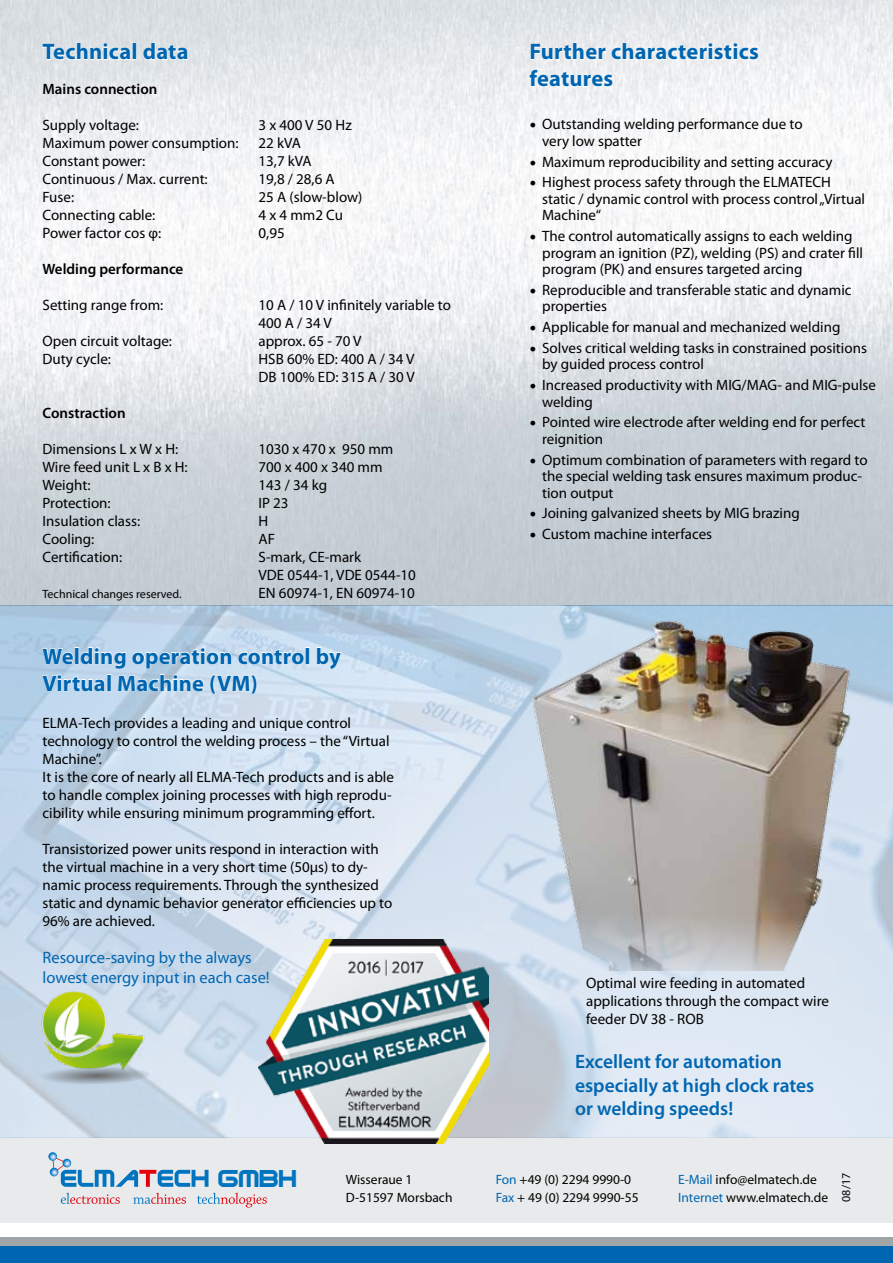
<style>
.page{position:relative;width:893px;height:1263px;background:#fff}
.page>*{position:absolute;margin:0;border:0;box-sizing:border-box;transform-origin:0 0}
.t1{font:25.95px "Terminator Two";color:#0074be}
.t2{font:700 22.5px/27px "Myriad Pro";letter-spacing:.01em;color:#0066b1}
.t3{font:600 19.5px/23.4px "Myriad Pro";color:#0066b1}
.t4{font:16.5px/19.8px "Myriad Pro";color:#0066b1}
.t5{font:15px/18px "Myriad Pro";color:#000}
.t6{font:600 15px "Myriad Pro";color:#000}
.t7{font:13.5px/18px "Myriad Pro";color:#000}
.t8{font:12px "Myriad Pro";color:#000}
.s1{font-family:"Minion Pro";font-size:18px}
.s2{color:#0066b1}
</style>
<div class="page">
<div style="left:0;top:1246px;width:893px;height:17px;background:#0066b1"></div>
<div style="left:0;top:1237px;width:893px;height:9px;background:#a0a5a7"></div>
<div style="left:0;top:1137px;width:893px;height:86px;background:#e8eaeb"></div>
<img style="left:0;top:0;width:893px;height:1137px">
<svg style="left:61px;top:1193px;width:59px;height:11px"></svg>
<svg style="left:133px;top:1193px;width:53px;height:11px"></svg>
<svg style="left:197px;top:1193px;width:70px;height:14px"></svg>
<svg style="left:48px;top:1152px;width:161px;height:35px"></svg>
<img style="left:529px;top:618px;width:326px;height:352px">
<img style="left:34px;top:978px;width:116px;height:116px">
<img style="left:259px;top:940px;width:229px;height:203px">
<svg style="left:42px;top:43px;width:89px;height:17px"></svg>
<div style="left:133px;top:43px;width:3px;height:16px;border:1px solid #fff"></div>
<svg style="left:143px;top:43px;width:45px;height:17px"></svg>
<svg style="left:530px;top:43px;width:229px;height:17px"></svg>
<svg style="left:529px;top:69px;width:84px;height:18px"></svg>
<div style="left:306px;top:648px;width:3px;height:16px;border:1px solid #fff"></div>
<svg style="left:316px;top:647px;width:26px;height:22px"></svg>
<svg style="left:42px;top:647px;width:262px;height:47px;background:#cddeef"></svg>
<h2 class="t2" style="left:43px;top:38px;width:148px">Technical data</h2>
<p class="t6" style="left:43px;top:79px;width:116px">Mains connection</p>
<p class="t5" style="left:43px;top:115px;width:98px">Supply voltage:</p>
<p class="t5" style="left:259px;top:115px;width:95px">3 x 400 V 50 Hz</p>
<p class="t5" style="left:43px;top:133px;width:198px">Maximum power consumption:</p>
<p class="t5" style="left:259px;top:133px;width:44px">22 kVA</p>
<p class="t5" style="left:43px;top:151px;width:104px">Constant power:</p>
<p class="t5" style="left:259px;top:151px;width:55px">13,7 kVA</p>
<p class="t5" style="left:43px;top:169px;width:167px">Continuous / Max. current:</p>
<p class="t5" style="left:259px;top:169px;width:78px">19,8 / 28,6 A</p>
<p class="t5" style="left:43px;top:187px;width:33px">Fuse:</p>
<p class="t5" style="left:259px;top:187px;width:105px">25 A (slow-blow)</p>
<p class="t5" style="left:43px;top:205px;width:114px">Connecting cable:</p>
<p class="t5" style="left:259px;top:205px;width:86px">4 x 4 mm2 Cu</p>
<p class="t5" style="left:43px;top:223px;width:120px">Power factor cos φ:</p>
<p class="t5" style="left:259px;top:223px;width:28px">0,95</p>
<p class="t6" style="left:43px;top:259px;width:142px">Welding performance</p>
<p class="t5" style="left:43px;top:295px;width:122px">Setting range from:</p>
<p class="t5" style="left:259px;top:295px;width:194px">10 A / 10 V infinitely variable to<br>400 A / 34 V</p>
<p class="t5" style="left:43px;top:331px;width:131px">Open circuit voltage:</p>
<p class="t5" style="left:259px;top:331px;width:105px">approx. 65 - 70 V</p>
<p class="t5" style="left:43px;top:349px;width:70px">Duty cycle:</p>
<p class="t5" style="left:259px;top:349px;width:158px">HSB 60% ED: 400 A / 34 V<br>DB 100% ED: 315 A / 30 V</p>
<p class="t6" style="left:43px;top:403px;width:85px">Constraction</p>
<p class="t5" style="left:43px;top:439px;width:137px">Dimensions L x W x H:</p>
<p class="t5" style="left:259px;top:439px;width:136px">1030 x 470 x 950 mm</p>
<p class="t5" style="left:43px;top:457px;width:147px">Wire feed unit L x B x H:</p>
<p class="t5" style="left:259px;top:457px;width:126px">700 x 400 x 340 mm</p>
<p class="t5" style="left:43px;top:475px;width:49px">Weight:</p>
<p class="t5" style="left:259px;top:475px;width:70px">143 / 34 kg</p>
<p class="t5" style="left:43px;top:493px;width:70px">Protection:</p>
<p class="t5" style="left:259px;top:493px;width:32px">IP 23</p>
<p class="t5" style="left:43px;top:511px;width:99px">Insulation class:</p>
<p class="t5" style="left:259px;top:511px;width:11px">H</p>
<p class="t5" style="left:43px;top:529px;width:53px">Cooling:</p>
<p class="t5" style="left:259px;top:529px;width:18px">AF</p>
<p class="t5" style="left:43px;top:547px;width:81px">Certification:</p>
<p class="t5" style="left:259px;top:547px;width:159px">S-mark, CE-mark<br>VDE 0544-1, VDE 0544-10</p>
<p class="t8" style="left:43px;top:586px;width:141px">Technical changes reserved.</p>
<p class="t5" style="left:259px;top:583px;width:158px">EN 60974-1, EN 60974-10</p>
<h2 class="t2" style="left:43px;top:642px;width:300px">Welding operation control by<br>Virtual Machine (VM)</h2>
<p class="t5" style="left:43px;top:713px;width:353px">ELMA-Tech provides a leading and unique control technology to control the welding process – the “Virtual Machine”.<br>It is the core of nearly all ELMA-Tech products and is able to handle complex joining processes with high reprodu&shy;cibility while ensuring minimum programming effort.</p>
<p class="t5" style="left:43px;top:839px;width:351px">Transistorized power units respond in interaction with the virtual machine in a very short time (50µs) to dy&shy;namic process requirements. Through the synthesized static and dynamic behavior generator efficiencies up to 96% are achieved.</p>
<p class="t4" style="left:43px;top:947px;width:229px">Resource-saving by the always lowest energy input in each case!</p>
<h2 class="t2" style="left:529px;top:38px;width:231px">Further characteristics features</h2>
<p class="t5" style="left:542px;top:116px;width:262px;line-height:16.5px;text-indent:-13px"><span class="s1">•</span> Outstanding welding performance due to very low spatter</p>
<p class="t5" style="left:529px;top:152px;width:305px"><span class="s1">•</span> Maximum reproducibility and setting accuracy</p>
<p class="t5" style="left:542px;top:174px;width:324px;line-height:16.5px;text-indent:-13px"><span class="s1">•</span> Highest process safety through the ELMATECH static / dynamic control with process control „Virtual<br>Machine“</p>
<p class="t5" style="left:542px;top:227px;width:322px;line-height:16.5px;text-indent:-13px"><span class="s1">•</span> The control automatically assigns to each welding program an ignition (PZ), welding (PS) and crater fill program (PK) and ensures targeted arcing</p>
<p class="t5" style="left:542px;top:281px;width:311px;line-height:16.5px;text-indent:-13px"><span class="s1">•</span> Reproducible and transferable static and dynamic properties</p>
<p class="t5" style="left:529px;top:318px;width:312px"><span class="s1">•</span> Applicable for manual and mechanized welding</p>
<p class="t5" style="left:542px;top:339px;width:326px;line-height:16.5px;text-indent:-13px"><span class="s1">•</span> Solves critical welding tasks in constrained positions by guided process control</p>
<p class="t5" style="left:542px;top:376px;width:335px;line-height:16.5px;text-indent:-13px"><span class="s1">•</span> Increased productivity with MIG/MAG- and MIG-pulse welding</p>
<p class="t5" style="left:542px;top:414px;width:325px;line-height:16.5px;text-indent:-13px"><span class="s1">•</span> Pointed wire electrode after welding end for perfect reignition</p>
<p class="t5" style="left:542px;top:451px;width:327px;line-height:16.5px;text-indent:-13px"><span class="s1">•</span> Optimum combination of parameters with regard to the special welding task ensures maximum produc&shy;tion output</p>
<p class="t5" style="left:529px;top:504px;width:272px"><span class="s1">•</span> Joining galvanized sheets by MIG brazing</p>
<p class="t5" style="left:529px;top:525px;width:184px"><span class="s1">•</span> Custom machine interfaces</p>
<p class="t5" style="left:586px;top:973px;width:244px">Optimal wire feeding in automated applications through the compact wire feeder DV 38 - ROB</p>
<h3 class="t3" style="left:575px;top:1050px;width:241px">Excellent for automation especially at high clock rates or welding speeds!</h3>
<h1 class="t1" style="left:218px;top:1165px;width:81px">gmbh</h1>
<p class="t7" style="left:346px;top:1170px;width:108px">Wisseraue 1<br>D-51597 Morsbach</p>
<p class="t7" style="left:496px;top:1170px;width:144px"><span class="s2">Fon</span> +49 (0) 2294 9990-0<br><span class="s2">Fax</span> + 49 (0) 2294 9990-55</p>
<p class="t7" style="left:678px;top:1170px;width:151px"><span class="s2">E-Mail</span> info@elmatech.de<br><span class="s2">Internet</span> www.elmatech.de</p>
<p class="t8" style="left:839px;top:1202px;width:30px;rotate:-90deg">08/17</p>
</div>
